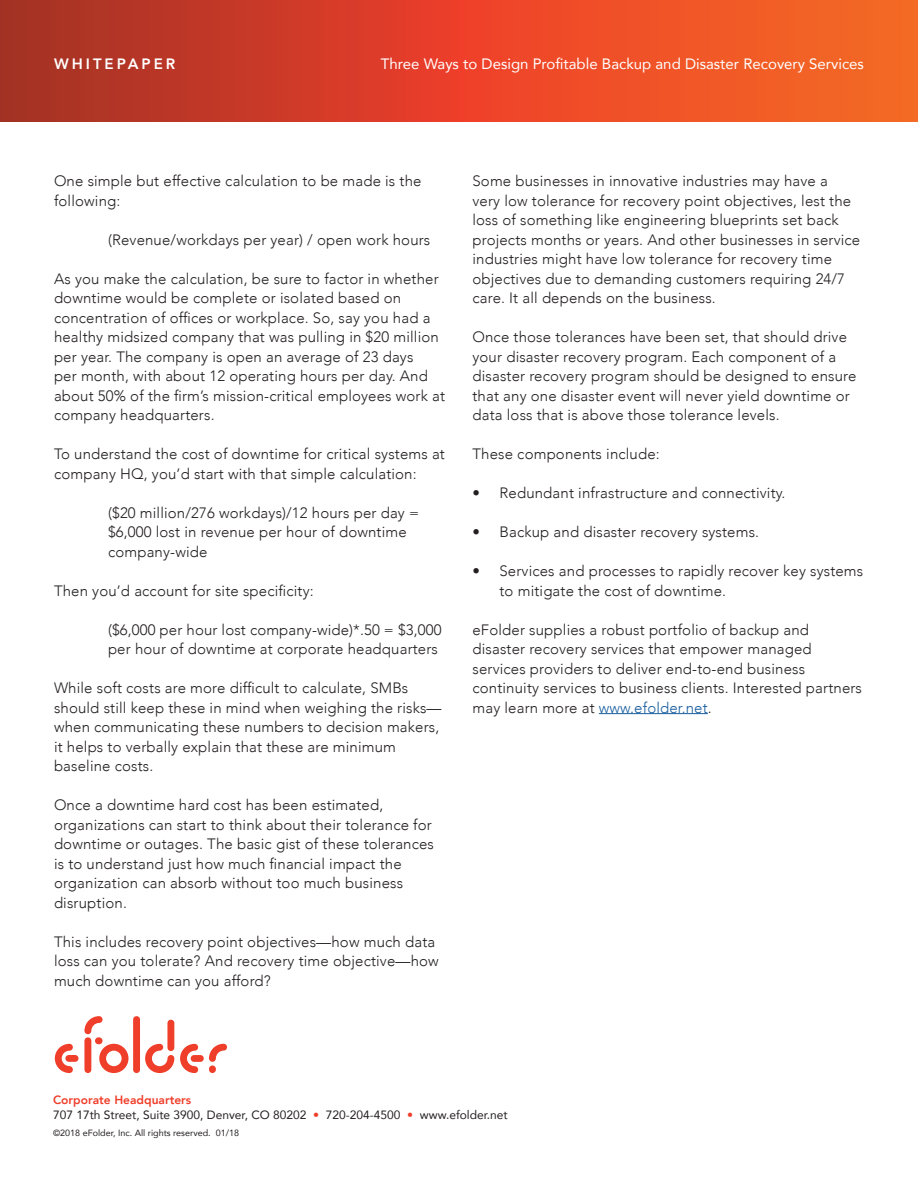
<style>
.page{position:relative;width:918px;height:1188px;background:#fff}
.page>*{position:absolute;margin:0;border:0;box-sizing:border-box;transform-origin:0 0}
.t1{font:300 15px/19.5px "Avenir";letter-spacing:.01em;color:#231f20}
.t2{font:15px "Avenir";color:#fff}
.t3{font:800 15px "Avenir";letter-spacing:.2em;color:#fff}
.t4{font:12px/15px "Avenir";color:#231f20}
.t5{font:9px "Avenir";color:#231f20}
.s1{color:#175d9e}
.s2{font-weight:800;color:#ef3e2a}
.s3{color:#ef3e2a}
</style>
<div class="page">
<svg style="left:0;top:0;width:918px;height:122px;background:#d94627"></svg>
<div style="left:65px;top:1055px;width:13px;height:7px;background:#ef3e2a;border-radius:3px"></div>
<svg style="left:55px;top:1044px;width:18px;height:29px"></svg>
<svg style="left:84px;top:1016px;width:19px;height:18px"></svg>
<svg style="left:99px;top:1044px;width:29px;height:29px"></svg>
<svg style="left:145px;top:1044px;width:29px;height:29px"></svg>
<div style="left:84px;top:1037px;width:7px;height:36px;background:#ef3e2a;border-radius:3px"></div>
<div style="left:133px;top:1016px;width:7px;height:57px;background:#ef3e2a;border-radius:3px"></div>
<div style="left:167px;top:1020px;width:7px;height:31px;background:#ef3e2a;border-radius:3px"></div>
<div style="left:191px;top:1055px;width:13px;height:7px;background:#ef3e2a;border-radius:3px"></div>
<svg style="left:209px;top:1044px;width:18px;height:18px"></svg>
<div style="left:95px;top:1037px;width:8px;height:7px;background:#ef3e2a;border-radius:3px"></div>
<div style="left:209px;top:1065px;width:7px;height:8px;background:#ef3e2a;border-radius:3px"></div>
<svg style="left:180px;top:1044px;width:18px;height:29px"></svg>
<hr style="left:599px;top:713px;width:109px;height:1px;background:#175d9e">
<p class="t3" style="left:54px;top:52px;width:123px">WHITEPAPER</p>
<p class="t2" style="left:381px;top:52px;width:485px">Three Ways to Design Profitable Backup and Disaster Recovery Services</p>
<p class="t1" style="left:54px;top:171px;width:369px">One simple but effective calculation to be made is the following:</p>
<p class="t1" style="left:108px;top:230px;width:324px">(Revenue/workdays per year) / open work hours</p>
<p class="t1" style="left:54px;top:269px;width:393px">As you make the calculation, be sure to factor in whether downtime would be complete or isolated based on concentration of offices or workplace. So, say you had a healthy midsized company that was pulling in $20 million per year. The company is open an average of 23 days<br>per month, with about 12 operating hours per day. And about 50% of the firm’s mission-critical employees work at company headquarters.</p>
<p class="t1" style="left:54px;top:444px;width:392px">To understand the cost of downtime for critical systems at company HQ, you’d start with that simple calculation:</p>
<p class="t1" style="left:108px;top:503px;width:313px">($20 million/276 workdays)/12 hours per day = $6,000 lost in revenue per hour of downtime company-wide</p>
<p class="t1" style="left:54px;top:581px;width:261px">Then you’d account for site specificity:</p>
<p class="t1" style="left:108px;top:620px;width:335px">($6,000 per hour lost company-wide)*.50 = $3,000 per hour of downtime at corporate headquarters</p>
<p class="t1" style="left:54px;top:678px;width:389px">While soft costs are more difficult to calculate, SMBs should still keep these in mind when weighing the risks— when communicating these numbers to decision makers, it helps to verbally explain that these are minimum baseline costs.</p>
<p class="t1" style="left:54px;top:795px;width:382px">Once a downtime hard cost has been estimated, organizations can start to think about their tolerance for downtime or outages. The basic gist of these tolerances is to understand just how much financial impact the organization can absorb without too much business disruption.</p>
<p class="t1" style="left:54px;top:932px;width:386px">This includes recovery point objectives—how much data loss can you tolerate? And recovery time objective—how much downtime can you afford?</p>
<p class="t1" style="left:472px;top:171px;width:389px">Some businesses in innovative industries may have a<br>very low tolerance for recovery point objectives, lest the loss of something like engineering blueprints set back projects months or years. And other businesses in service industries might have low tolerance for recovery time objectives due to demanding customers requiring 24/7 care. It all depends on the business.</p>
<p class="t1" style="left:472px;top:327px;width:386px">Once those tolerances have been set, that should drive your disaster recovery program. Each component of a disaster recovery program should be designed to ensure that any one disaster event will never yield downtime or data loss that is above those tolerance levels.</p>
<p class="t1" style="left:472px;top:444px;width:189px">These components include:</p>
<p class="t1" style="left:472px;top:483px;width:314px">• Redundant infrastructure and connectivity.</p>
<p class="t1" style="left:472px;top:522px;width:288px">• Backup and disaster recovery systems.</p>
<p class="t1" style="left:500px;top:561px;width:365px;text-indent:-27px">• Services and processes to rapidly recover key systems to mitigate the cost of downtime.</p>
<p class="t1" style="left:472px;top:620px;width:391px">eFolder supplies a robust portfolio of backup and disaster recovery services that empower managed services providers to deliver end-to-end business continuity services to business clients. Interested partners may learn more at <span class="s1">www.efolder.net</span>.</p>
<p class="t4" style="left:53px;top:1092px;width:456px"><span class="s2">Corporate Headquarters<br></span>707 17th Street, Suite 3900, Denver, CO 80202 <span class="s3">•</span> 720-204-4500 <span class="s3">•</span> www.efolder.net</p>
<p class="t5" style="left:53px;top:1125px;width:187px">©2018 eFolder, Inc. All rights reserved. 01/18</p>
</div>
